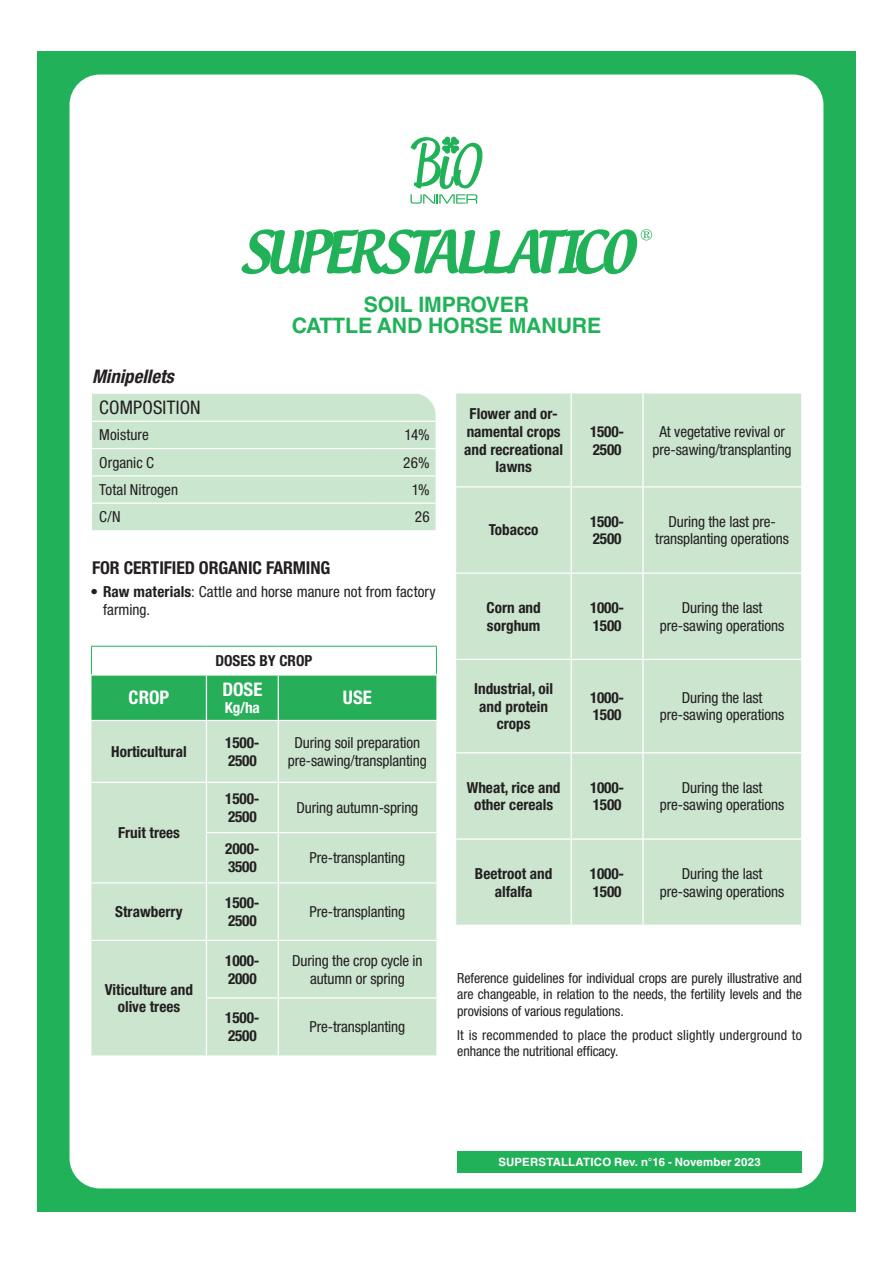
<style>
.page{position:relative;width:893px;height:1263px;background:#fff}
.page>*{position:absolute;margin:0;border:0;box-sizing:border-box;transform-origin:0 0}
.t1{font:700 21.3px/21.3px "Helvetica LT Std";letter-spacing:-.01em;color:#21b259;text-align:center}
.t2{font:italic 700 condensed 18.75px "Helvetica Neue LT Std";color:#231f20}
.t3{font:condensed 18.75px "Helvetica Neue LT Std";letter-spacing:.01em;color:#231f20}
.t4{font:700 condensed 18.75px "Helvetica Neue LT Std";color:#fff}
.t5{font:700 condensed 17.7px "Helvetica Neue LT Std";letter-spacing:-.005em;color:#231f20}
.t6{font:condensed 15.15px/17.7px "Helvetica Neue LT Std";letter-spacing:-.005em;color:#231f20;text-align:center}
.t7{font:700 condensed 15.15px/17.7px "Helvetica Neue LT Std";color:#231f20}
.t8{font:700 condensed 15.15px "Helvetica Neue LT Std";color:#fff}
.t9{font:condensed 13.95px/16.5px "Helvetica Neue LT Std";letter-spacing:-.005em;color:#231f20;text-align:justify}
.t10{font:700 11.4px "Helvetica LT Std";letter-spacing:.015em;color:#fff}
.s1{font-weight:700}
</style>
<div class="page">
<div style="left:37px;top:51px;width:818px;height:1161px;background:#21b259"></div>
<div style="left:70px;top:75px;width:753px;height:1113px;background:#fff;border-radius:30px"></div>
<div style="left:457px;top:1151px;width:345px;height:22px;background:#21b259"></div>
<svg style="left:410px;top:137px;width:73px;height:67px"></svg>
<div style="left:92px;top:393px;width:344px;height:137px;background:#cbe6cf"></div>
<hr style="left:92px;top:421px;width:280px;height:1px;background:#fff">
<hr style="left:372px;top:421px;width:64px;height:1px;background:#fff">
<hr style="left:92px;top:448px;width:280px;height:1px;background:#fff">
<hr style="left:372px;top:448px;width:64px;height:1px;background:#fff">
<hr style="left:92px;top:475px;width:280px;height:1px;background:#fff">
<hr style="left:372px;top:475px;width:64px;height:1px;background:#fff">
<hr style="left:92px;top:502px;width:280px;height:2px;background:#fff">
<hr style="left:372px;top:502px;width:64px;height:2px;background:#fff">
<svg style="left:242px;top:229px;width:410px;height:45px"></svg>
<div style="left:91px;top:721px;width:345px;height:334px;background:#cbe5ce"></div>
<hr style="left:206px;top:721px;width:1px;height:61px;background:#fff">
<hr style="left:278px;top:721px;width:1px;height:61px;background:#fff">
<hr style="left:91px;top:782px;width:115px;height:1px;background:#fff">
<hr style="left:206px;top:782px;width:72px;height:1px;background:#fff">
<hr style="left:206px;top:783px;width:1px;height:49px;background:#fff">
<hr style="left:278px;top:782px;width:158px;height:1px;background:#fff">
<hr style="left:278px;top:783px;width:1px;height:49px;background:#fff">
<hr style="left:206px;top:832px;width:72px;height:1px;background:#fff">
<hr style="left:206px;top:833px;width:1px;height:49px;background:#fff">
<hr style="left:278px;top:832px;width:158px;height:1px;background:#fff">
<hr style="left:278px;top:833px;width:1px;height:49px;background:#fff">
<hr style="left:91px;top:882px;width:115px;height:1px;background:#fff">
<hr style="left:206px;top:882px;width:72px;height:1px;background:#fff">
<hr style="left:206px;top:883px;width:1px;height:57px;background:#fff">
<hr style="left:278px;top:882px;width:158px;height:1px;background:#fff">
<hr style="left:278px;top:883px;width:1px;height:57px;background:#fff">
<hr style="left:91px;top:940px;width:115px;height:1px;background:#fff">
<hr style="left:206px;top:940px;width:72px;height:1px;background:#fff">
<hr style="left:206px;top:941px;width:1px;height:56px;background:#fff">
<hr style="left:278px;top:940px;width:158px;height:1px;background:#fff">
<hr style="left:278px;top:941px;width:1px;height:56px;background:#fff">
<hr style="left:206px;top:997px;width:72px;height:1px;background:#fff">
<hr style="left:206px;top:998px;width:1px;height:57px;background:#fff">
<hr style="left:278px;top:997px;width:158px;height:1px;background:#fff">
<hr style="left:278px;top:998px;width:1px;height:57px;background:#fff">
<hr style="left:91px;top:646px;width:115px;height:1px;background:#21b259">
<svg style="left:91px;top:647px;width:346px;height:73px"></svg>
<hr style="left:206px;top:646px;width:72px;height:1px;background:#21b259">
<hr style="left:278px;top:646px;width:159px;height:1px;background:#21b259">
<div style="left:456px;top:393px;width:345px;height:532px;background:#cbe5ce"></div>
<hr style="left:570px;top:393px;width:2px;height:93px;background:#fff">
<hr style="left:642px;top:393px;width:2px;height:93px;background:#fff">
<hr style="left:456px;top:486px;width:115px;height:1px;background:#fff">
<hr style="left:571px;top:486px;width:72px;height:1px;background:#fff">
<hr style="left:570px;top:487px;width:2px;height:85px;background:#fff">
<hr style="left:643px;top:486px;width:158px;height:1px;background:#fff">
<hr style="left:642px;top:487px;width:2px;height:85px;background:#fff">
<hr style="left:456px;top:572px;width:115px;height:2px;background:#fff">
<hr style="left:571px;top:572px;width:72px;height:2px;background:#fff">
<hr style="left:570px;top:574px;width:2px;height:85px;background:#fff">
<hr style="left:643px;top:572px;width:158px;height:2px;background:#fff">
<hr style="left:642px;top:574px;width:2px;height:85px;background:#fff">
<hr style="left:456px;top:659px;width:115px;height:1px;background:#fff">
<hr style="left:571px;top:659px;width:72px;height:1px;background:#fff">
<hr style="left:570px;top:660px;width:2px;height:92px;background:#fff">
<hr style="left:643px;top:659px;width:158px;height:1px;background:#fff">
<hr style="left:642px;top:660px;width:2px;height:92px;background:#fff">
<hr style="left:456px;top:752px;width:115px;height:1px;background:#fff">
<hr style="left:571px;top:752px;width:72px;height:1px;background:#fff">
<hr style="left:570px;top:753px;width:2px;height:85px;background:#fff">
<hr style="left:643px;top:752px;width:158px;height:1px;background:#fff">
<hr style="left:642px;top:753px;width:2px;height:85px;background:#fff">
<hr style="left:456px;top:838px;width:115px;height:2px;background:#fff">
<hr style="left:571px;top:838px;width:72px;height:2px;background:#fff">
<hr style="left:570px;top:840px;width:2px;height:85px;background:#fff">
<hr style="left:643px;top:838px;width:158px;height:2px;background:#fff">
<hr style="left:642px;top:840px;width:2px;height:85px;background:#fff">
<h1 class="t1" style="left:292px;top:293px;width:311px">SOIL IMPROVER<br>CATTLE AND HORSE MANURE</h1>
<p class="t2" style="left:92px;top:365px;width:83px">Minipellets</p>
<p class="t3" style="left:99px;top:397px;width:103px">COMPOSITION</p>
<p class="t6" style="left:99px;top:426px;width:51px">Moisture</p>
<p class="t6" style="left:404px;top:426px;width:27px">14%</p>
<p class="t6" style="left:99px;top:453px;width:56px">Organic C</p>
<p class="t6" style="left:403px;top:453px;width:28px">26%</p>
<p class="t6" style="left:99px;top:481px;width:80px">Total Nitrogen</p>
<p class="t6" style="left:412px;top:481px;width:20px">1%</p>
<p class="t6" style="left:99px;top:508px;width:23px">C/N</p>
<p class="t6" style="left:415px;top:508px;width:16px">26</p>
<p class="t5" style="left:92px;top:557px;width:240px">FOR CERTIFIED ORGANIC FARMING</p>
<p class="t6" style="left:103px;top:583px;width:334px;text-align:left;text-indent:-13px"><span class="s1">• Raw materials</span>: Cattle and horse manure not from factory farming.</p>
<p class="t4" style="left:129px;top:686px;width:42px">CROP</p>
<p class="t7" style="left:215px;top:652px;width:98px">DOSES BY CROP</p>
<p class="t4" style="left:222px;top:677px;width:41px">DOSE</p>
<p class="t8" style="left:225px;top:699px;width:37px">Kg/ha</p>
<p class="t4" style="left:343px;top:686px;width:30px">USE</p>
<p class="t7" style="left:111px;top:742px;width:77px">Horticultural</p>
<p class="t7" style="left:225px;top:733px;width:36px">1500-<br>2500</p>
<p class="t6" style="left:288px;top:734px;width:141px">During soil preparation pre-sawing/transplanting</p>
<p class="t7" style="left:118px;top:824px;width:63px">Fruit trees</p>
<p class="t7" style="left:225px;top:789px;width:36px">1500-<br>2500</p>
<p class="t6" style="left:296px;top:798px;width:123px">During autumn-spring</p>
<p class="t7" style="left:225px;top:840px;width:36px">2000-<br>3500</p>
<p class="t6" style="left:309px;top:849px;width:97px">Pre-transplanting</p>
<p class="t7" style="left:115px;top:903px;width:69px">Strawberry</p>
<p class="t7" style="left:225px;top:894px;width:36px">1500-<br>2500</p>
<p class="t6" style="left:309px;top:903px;width:97px">Pre-transplanting</p>
<p class="t7" style="left:105px;top:980px;width:90px;text-align:center">Viticulture and olive trees</p>
<p class="t7" style="left:225px;top:951px;width:36px">1000-<br>2000</p>
<p class="t6" style="left:292px;top:951px;width:132px">During the crop cycle in autumn or spring</p>
<p class="t7" style="left:225px;top:1009px;width:36px">1500-<br>2500</p>
<p class="t6" style="left:309px;top:1018px;width:97px">Pre-transplanting</p>
<p class="t7" style="left:464px;top:405px;width:100px;text-align:center">Flower and or&shy;namental crops and recreational lawns</p>
<p class="t7" style="left:590px;top:422px;width:36px">1500-<br>2500</p>
<p class="t6" style="left:653px;top:422px;width:141px">At vegetative revival or pre-sawing/transplanting</p>
<p class="t7" style="left:489px;top:521px;width:51px">Tobacco</p>
<p class="t7" style="left:590px;top:512px;width:36px">1500-<br>2500</p>
<p class="t6" style="left:655px;top:512px;width:135px">During the last pre&shy;transplanting operations</p>
<p class="t7" style="left:486px;top:598px;width:56px">Corn and sorghum</p>
<p class="t7" style="left:590px;top:598px;width:36px">1000-<br>1500</p>
<p class="t6" style="left:660px;top:598px;width:126px">During the last pre-sawing operations</p>
<p class="t7" style="left:474px;top:679px;width:81px;text-align:center">Industrial, oil and protein crops</p>
<p class="t7" style="left:590px;top:688px;width:36px">1000-<br>1500</p>
<p class="t6" style="left:660px;top:688px;width:126px">During the last pre-sawing operations</p>
<p class="t7" style="left:467px;top:778px;width:95px;text-align:center">Wheat, rice and other cereals</p>
<p class="t7" style="left:590px;top:778px;width:36px">1000-<br>1500</p>
<p class="t6" style="left:660px;top:778px;width:126px">During the last pre-sawing operations</p>
<p class="t7" style="left:475px;top:864px;width:79px;text-align:center">Beetroot and alfalfa</p>
<p class="t7" style="left:590px;top:864px;width:36px">1000-<br>1500</p>
<p class="t6" style="left:660px;top:864px;width:126px">During the last pre-sawing operations</p>
<p class="t9" style="left:457px;top:970px;width:346px">Reference guidelines for individual crops are purely illustrative and are changeable, in relation to the needs, the fertility levels and the provisions of various regulations.</p>
<p class="t9" style="left:457px;top:1026px;width:346px">It is recommended to place the product slightly underground to enhance the nutritional efficacy.</p>
<p class="t10" style="left:498px;top:1155px;width:264px">SUPERSTALLATICO Rev. n°16 - November 2023</p>
</div>
